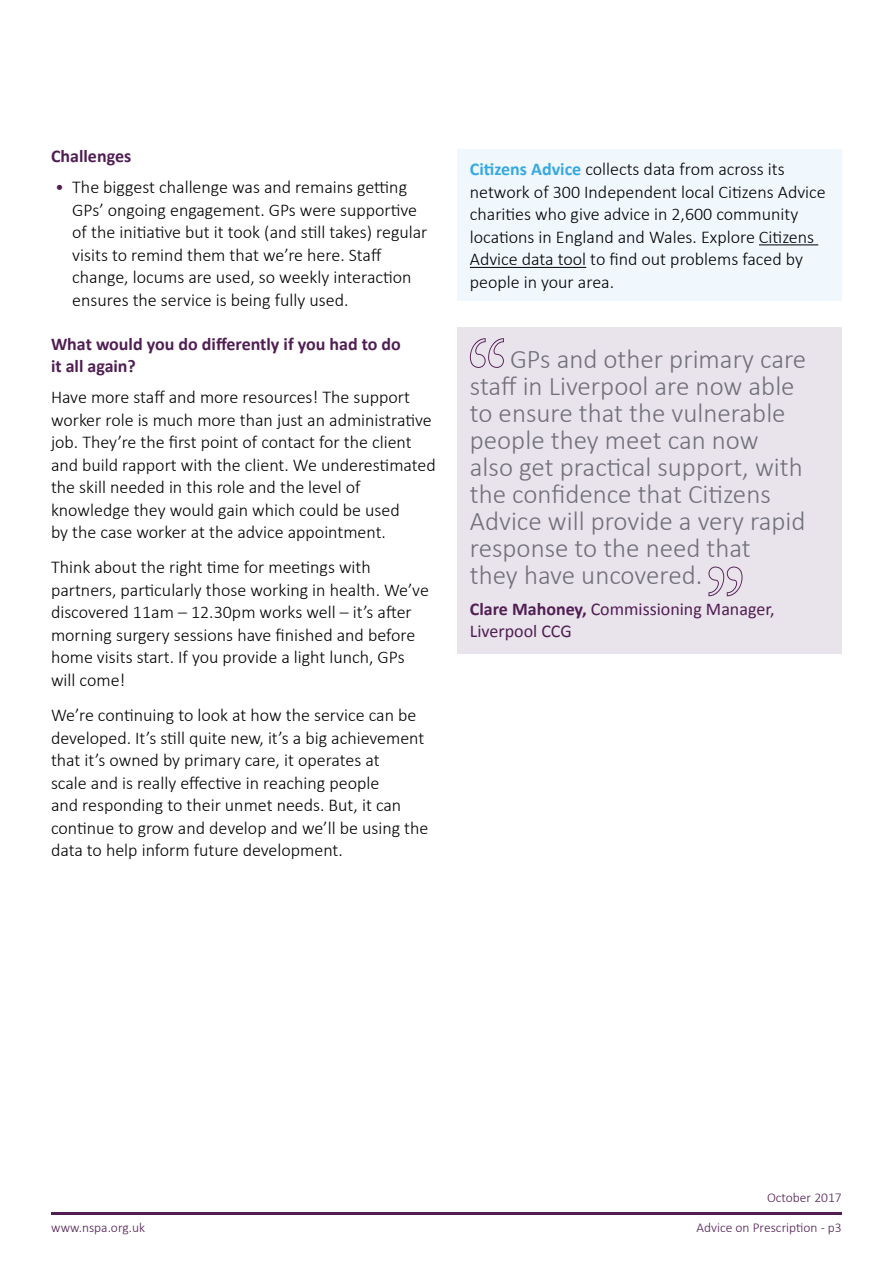
<style>
.page{position:relative;width:893px;height:1263px;background:#fff}
.page>*{position:absolute;margin:0;border:0;box-sizing:border-box;transform-origin:0 0}
.t1{font:300 27px/27px "Calibri";color:#70707b}
.t2{font:300 18px/22.5px "Calibri";color:#000}
.t3{font:700 18px/22.5px "Calibri";color:#501e53}
.t4{font:18px/22.5px "Calibri";color:#501e53}
.t5{font:300 13.5px "Calibri";color:#501e53}
.s1{color:#501e53}
.s2{font-weight:700;color:#36a9e1}
.s3{font-weight:700}
</style>
<div class="page">
<hr style="left:51px;top:1212px;width:791px;height:2px;background:#501e53">
<div style="left:457px;top:149px;width:385px;height:151px;background:#f0f7fd"></div>
<hr style="left:759px;top:245px;width:59px;height:1px;background:#000">
<hr style="left:470px;top:267px;width:116px;height:1px;background:#000">
<div style="left:458px;top:327px;width:384px;height:326px;background:#e9e3eb"></div>
<svg style="left:470px;top:338px;width:34px;height:30px"></svg>
<svg style="left:708px;top:567px;width:34px;height:29px"></svg>
<p class="t3" style="left:51px;top:145px;width:82px">Challenges</p>
<p class="t2" style="left:72px;top:175px;width:357px;text-indent:-17px"><span class="s1">•</span> The biggest challenge was and remains getting GPs’ ongoing engagement. GPs were supportive of the initiative but it took (and still takes) regular visits to remind them that we’re here. Staff change, locums are used, so weekly interaction ensures the service is being fully used.</p>
<p class="t3" style="left:51px;top:332px;width:351px">What would you do differently if you had to do it all again?</p>
<p class="t2" style="left:51px;top:385px;width:386px">Have more staff and more resources! The support worker role is much more than just an administrative job. They’re the first point of contact for the client and build rapport with the client. We underestimated the skill needed in this role and the level of knowledge they would gain which could be used<br>by the case worker at the advice appointment.</p>
<p class="t2" style="left:51px;top:555px;width:379px">Think about the right time for meetings with partners, particularly those working in health. We’ve discovered 11am – 12.30pm works well – it’s after morning surgery sessions have finished and before home visits start. If you provide a light lunch, GPs will come!</p>
<p class="t2" style="left:51px;top:703px;width:379px">We’re continuing to look at how the service can be developed. It’s still quite new, it’s a big achievement that it’s owned by primary care, it operates at<br>scale and is really effective in reaching people<br>and responding to their unmet needs. But, it can continue to grow and develop and we’ll be using the data to help inform future development.</p>
<p class="t2" style="left:470px;top:157px;width:357px"><span class="s2">Citizens Advice</span> collects data from across its network of 300 Independent local Citizens Advice charities who give advice in 2,600 community locations in England and Wales. Explore Citizens Advice data tool to find out problems faced by people in your area.</p>
<p class="t1" style="left:470px;top:344px;width:338px;text-indent:40px">GPs and other primary care staff in Liverpool are now able to ensure that the vulnerable people they meet can now also get practical support, with the confidence that Citizens<br>Advice will provide a very rapid response to the need that<br>they have uncovered.</p>
<p class="t4" style="left:470px;top:598px;width:306px"><span class="s3">Clare Mahoney,</span> Commissioning Manager,<br>Liverpool CCG</p>
<p class="t5" style="left:767px;top:1189px;width:76px">October 2017</p>
<p class="t5" style="left:51px;top:1219px;width:95px">www.nspa.org.uk</p>
<p class="t5" style="left:697px;top:1219px;width:147px">Advice on Prescription - p3</p>
</div>
